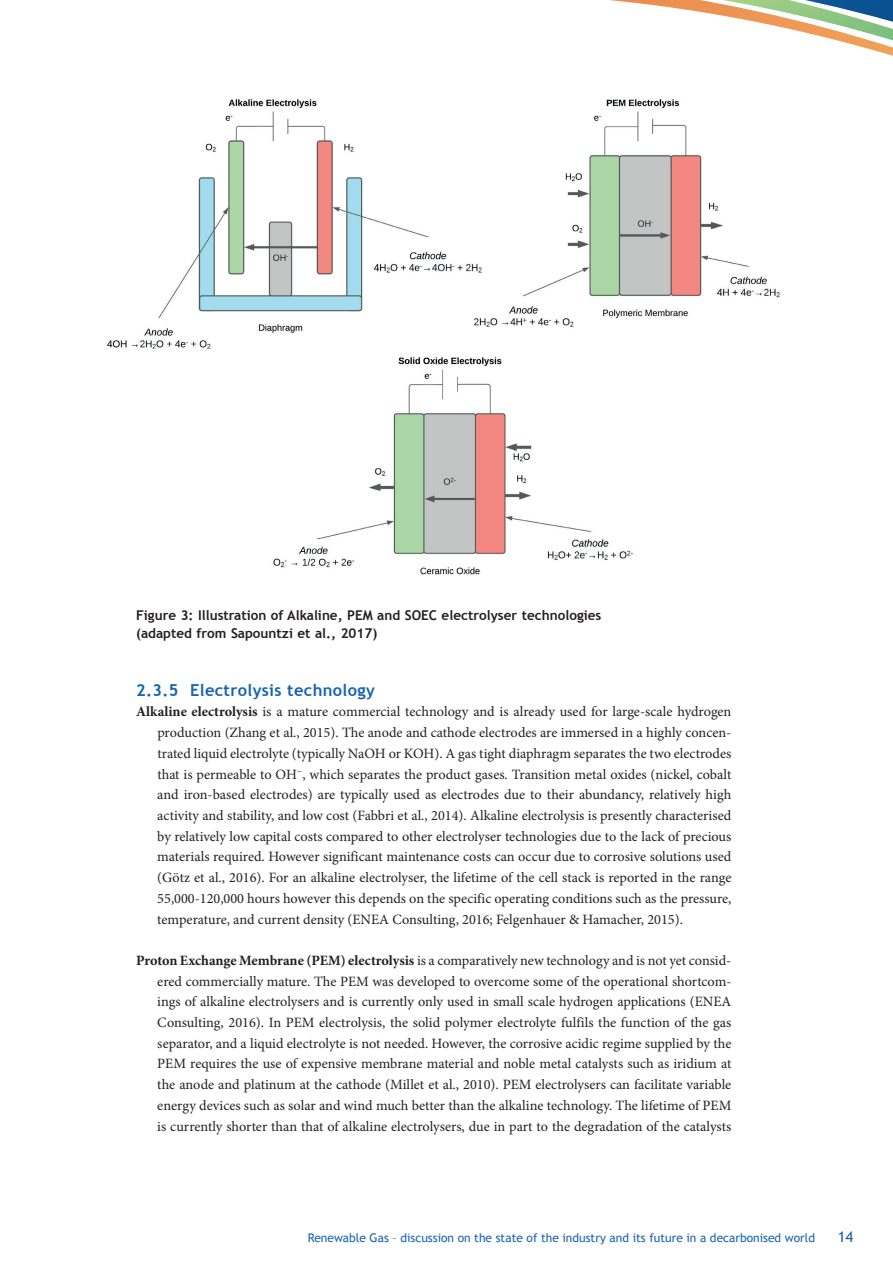
<style>
.page{position:relative;width:893px;height:1263px;background:#fff}
.page>*{position:absolute;margin:0;border:0;box-sizing:border-box;transform-origin:0 0}
.t1{font:700 16.5px "Trebuchet MS";letter-spacing:.02em;color:#1764b1}
.t2{font:15px "Trebuchet MS";color:#1764b1}
.t3{font:14.25px/20.7px "Minion Pro";color:#231f20;text-align:justify}
.t4{font:700 13.5px/18px "Trebuchet MS";color:#231f20}
.t5{font:12px "Trebuchet MS";color:#1764b1}
.s1{font-weight:700}
</style>
<div class="page">
<svg style="left:609px;top:0;width:284px;height:56px"></svg>
<img style="left:107px;top:99px;width:673px;height:476px">
<p class="t4" style="left:136px;top:606px;width:467px">Figure 3: Illustration of Alkaline, PEM and SOEC electrolyser technologies (adapted from Sapountzi et al., 2017)</p>
<p class="t1" style="left:136px;top:680px;width:240px">2.3.5 Electrolysis technology</p>
<p class="t3" style="left:157px;top:702px;width:576px;text-indent:-21px"><span class="s1">Alkaline electrolysis</span> is a mature commercial technology and is already used for large-scale hydrogen production (Zhang et al., 2015). The anode and cathode electrodes are immersed in a highly concen&shy;trated liquid electrolyte (typically NaOH or KOH). A gas tight diaphragm separates the two electrodes that is permeable to OH<sup>−</sup>, which separates the product gases. Transition metal oxides (nickel, cobalt and iron-based electrodes) are typically used as electrodes due to their abundancy, relatively high activity and stability, and low cost (Fabbri et al., 2014). Alkaline electrolysis is presently characterised by relatively low capital costs compared to other electrolyser technologies due to the lack of precious materials required. However significant maintenance costs can occur due to corrosive solutions used (Götz et al., 2016). For an alkaline electrolyser, the lifetime of the cell stack is reported in the range 55,000-120,000 hours however this depends on the specific operating conditions such as the pressure, temperature, and current density (ENEA Consulting, 2016; Felgenhauer &amp; Hamacher, 2015).</p>
<p class="t3" style="left:157px;top:950px;width:576px;text-indent:-21px"><span class="s1">Proton Exchange Membrane (PEM) electrolysis</span> is a comparatively new technology and is not yet consid&shy;ered commercially mature. The PEM was developed to overcome some of the operational shortcom&shy;ings of alkaline electrolysers and is currently only used in small scale hydrogen applications (ENEA Consulting, 2016). In PEM electrolysis, the solid polymer electrolyte fulfils the function of the gas separator, and a liquid electrolyte is not needed. However, the corrosive acidic regime supplied by the PEM requires the use of expensive membrane material and noble metal catalysts such as iridium at the anode and platinum at the cathode (Millet et al., 2010). PEM electrolysers can facilitate variable energy devices such as solar and wind much better than the alkaline technology. The lifetime of PEM is currently shorter than that of alkaline electrolysers, due in part to the degradation of the catalysts</p>
<p class="t5" style="left:308px;top:1231px;width:509px">Renewable Gas – discussion on the state of the industry and its future in a decarbonised world</p>
<p class="t2" style="left:838px;top:1228px;width:17px">14</p>
</div>
